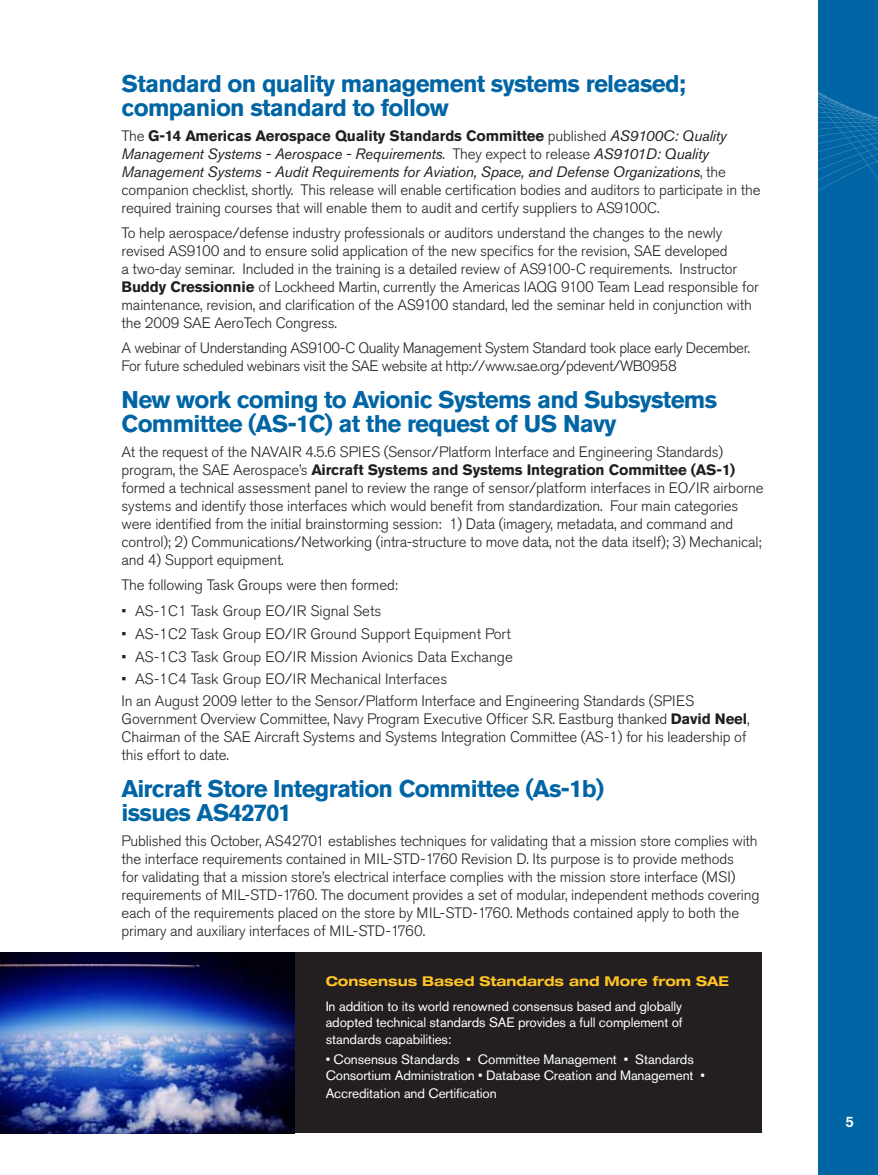
<style>
.page{position:relative;width:878px;height:1175px;background:#fff}
.page>*{position:absolute;margin:0;border:0;box-sizing:border-box;transform-origin:0 0}
.t1{font:700 24px/24px "Akzidenz Grotesk Pro";letter-spacing:-.03em;color:#0065a4}
.t2{font:300 15px/18px "Akzidenz Grotesk Pro";letter-spacing:-.01em;color:#231f20}
.t3{font:500 15px "Akzidenz Grotesk Pro";color:#fff}
.t4{font:13.5px/16.5px "Akzidenz Grotesk Pro";letter-spacing:-.01em;color:#fff;text-align:justify}
.t5{font:700 expanded 13.5px "Helvetica Neue LT Std";color:#ffc425}
.s1{font-weight:700}
.s2{font-weight:400;font-style:italic}
</style>
<div class="page">
<div style="left:818px;top:0;width:60px;height:1174px;background:#0065a4"></div>
<svg style="left:818px;top:93px;width:38px;height:17px"></svg>
<svg style="left:818px;top:110px;width:60px;height:81px"></svg>
<div style="left:0;top:952px;width:761px;height:181px;background:#231f20"></div>
<img style="left:0;top:952px;width:295px;height:181px">
<h1 class="t1" style="left:122px;top:72px;width:566px">Standard on quality management systems released; companion standard to follow</h1>
<p class="t2" style="left:122px;top:127px;width:640px">The <span class="s1">G-14 Americas Aerospace Quality Standards Committee</span> published <span class="s2">AS9100C: Quality Management Systems - Aerospace - Requirements</span>. They expect to release <span class="s2">AS9101D: Quality Management Systems - Audit Requirements for Aviation, Space, and Defense Organizations</span>, the companion checklist, shortly. This release will enable certification bodies and auditors to participate in the required training courses that will enable them to audit and certify suppliers to AS9100C.</p>
<p class="t2" style="left:122px;top:224px;width:638px">To help aerospace/defense industry professionals or auditors understand the changes to the newly revised AS9100 and to ensure solid application of the new specifics for the revision, SAE developed<br>a two-day seminar. Included in the training is a detailed review of AS9100-C requirements. Instructor <span class="s1">Buddy Cressionnie</span> of Lockheed Martin, currently the Americas IAQG 9100 Team Lead responsible for maintenance, revision, and clarification of the AS9100 standard, led the seminar held in conjunction with the 2009 SAE AeroTech Congress.</p>
<p class="t2" style="left:122px;top:338px;width:630px">A webinar of Understanding AS9100-C Quality Management System Standard took place early December.<br>For future scheduled webinars visit the SAE website at http://www.sae.org/pdevent/WB0958</p>
<h1 class="t1" style="left:122px;top:387px;width:597px">New work coming to Avionic Systems and Subsystems<br>Committee (AS-1C) at the request of US Navy</h1>
<p class="t2" style="left:122px;top:443px;width:643px">At the request of the NAVAIR 4.5.6 SPIES (Sensor/Platform Interface and Engineering Standards) program, the SAE Aerospace’s <span class="s1">Aircraft Systems and Systems Integration Committee (AS-1) </span>formed a technical assessment panel to review the range of sensor/platform interfaces in EO/IR airborne systems and identify those interfaces which would benefit from standardization. Four main categories were identified from the initial brainstorming session: 1) Data (imagery, metadata, and command and control); 2) Communications/Networking (intra-structure to move data, not the data itself); 3) Mechanical; and 4) Support equipment.</p>
<p class="t2" style="left:122px;top:575px;width:278px">The following Task Groups were then formed:</p>
<p class="t2" style="left:122px;top:602px;width:261px">• AS-1C1 Task Group EO/IR Signal Sets</p>
<p class="t2" style="left:122px;top:624px;width:390px">• AS-1C2 Task Group EO/IR Ground Support Equipment Port</p>
<p class="t2" style="left:122px;top:647px;width:393px">• AS-1C3 Task Group EO/IR Mission Avionics Data Exchange</p>
<p class="t2" style="left:122px;top:668px;width:574px;line-height:21.3px">• AS-1C4 Task Group EO/IR Mechanical Interfaces<br>In an August 2009 letter to the Sensor/Platform Interface and Engineering Standards (SPIES</p>
<p class="t2" style="left:122px;top:709px;width:629px">Government Overview Committee, Navy Program Executive Officer S.R. Eastburg thanked <span class="s1">David Neel</span>,<br>Chairman of the SAE Aircraft Systems and Systems Integration Committee (AS-1) for his leadership of this effort to date.</p>
<h1 class="t1" style="left:122px;top:776px;width:484px">Aircraft Store Integration Committee (As-1b) issues AS42701</h1>
<p class="t2" style="left:122px;top:831px;width:639px">Published this October, AS42701 establishes techniques for validating that a mission store complies with the interface requirements contained in MIL-STD-1760 Revision D. Its purpose is to provide methods<br>for validating that a mission store’s electrical interface complies with the mission store interface (MSI) requirements of MIL-STD-1760. The document provides a set of modular, independent methods covering each of the requirements placed on the store by MIL-STD-1760. Methods contained apply to both the primary and auxiliary interfaces of MIL-STD-1760.</p>
<p class="t5" style="left:326px;top:972px;width:405px">Consensus Based Standards and More from SAE</p>
<p class="t4" style="left:326px;top:998px;width:358px">In addition to its world renowned consensus based and globally adopted technical standards SAE provides a full complement of standards capabilities:</p>
<p class="t4" style="left:326px;top:1050px;width:381px">• Consensus Standards • Committee Management • Standards<br>Consortium Administration • Database Creation and Management •</p>
<p class="t4" style="left:326px;top:1085px;width:172px">Accreditation and Certification</p>
<p class="t3" style="left:845px;top:1112px;width:10px">5</p>
</div>
